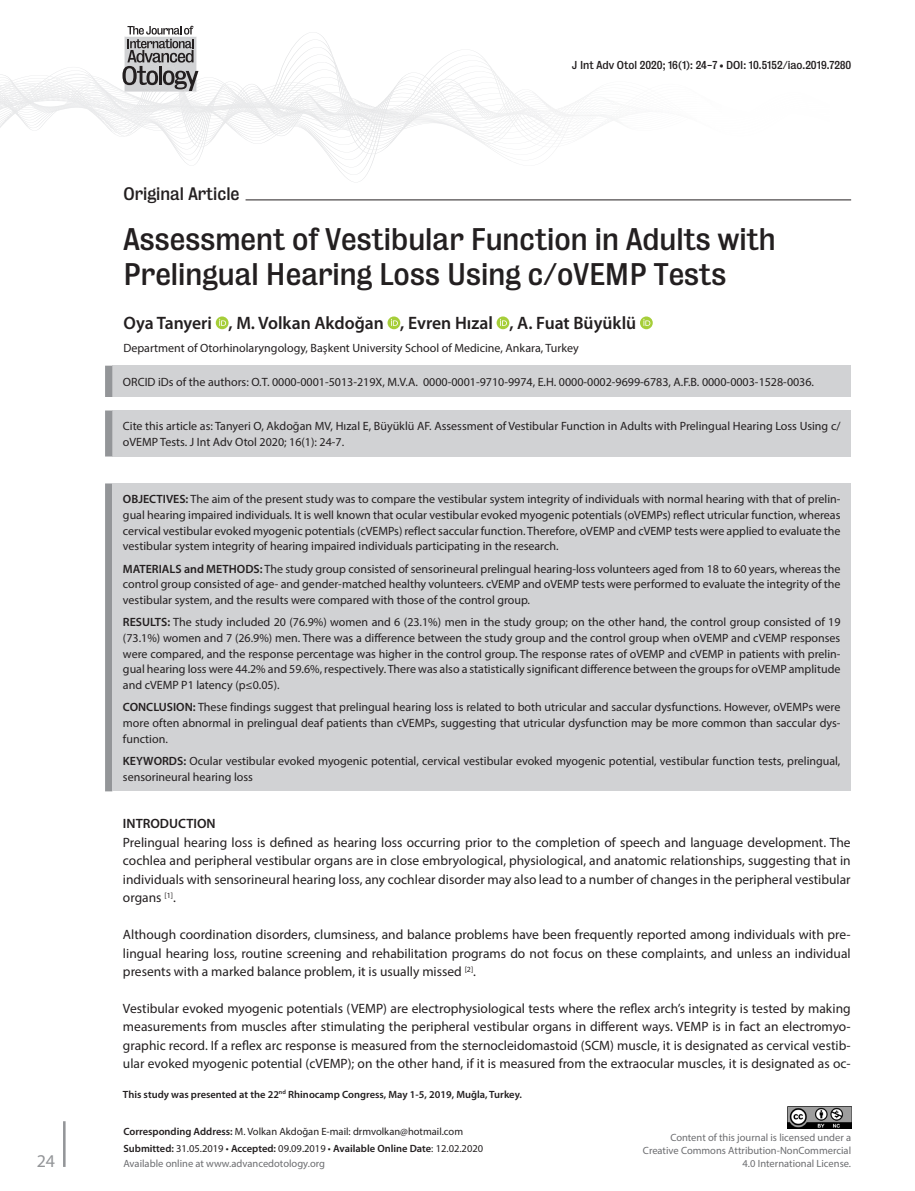
<style>
.page{position:relative;width:915px;height:1191px;background:#fff}
.page>*{position:absolute;margin:0;border:0;box-sizing:border-box;transform-origin:0 0}
.t1{font:28.5px/34.2px "Bureau Grot Five Three";color:#231f20}
.t2{font:600 18px "Myriad Pro";color:#231f20}
.t3{font:18px "Myriad Pro";color:#939598}
.t4{font:16.5px "Bureau Grot Five Three";color:#231f20}
.t5{font:13.5px/18.5px "Myriad Pro";color:#231f20;text-align:justify}
.t6{font:600 13.5px "Myriad Pro";color:#231f20}
.t7{font:12px/15.8px "Myriad Pro";color:#231f20;text-align:justify}
.t8{font:10.5px/12.8px "Myriad Pro";color:#6c6d70;text-align:right}
.t9{font:10.5px/17px "Myriad Pro";color:#231f20}
.t10{font:600 10.5px "Myriad Pro";color:#231f20}
.t11{font:10.5px "Bureau Grot Five Three";color:#231f20}
.s1{font-size:6px}
.s2{font-weight:600}
.s3{color:#222}
</style>
<div class="page">
<svg style="left:0;top:25px;width:613px;height:140px"></svg>
<hr style="left:245px;top:199px;width:605px;height:1px;background:#231f20">
<div style="left:105px;top:483px;width:7px;height:308px;background:#939598"></div>
<div style="left:112px;top:483px;width:738px;height:308px;background:#d1d2d4"></div>
<svg style="left:216px;top:316px;width:12px;height:13px"></svg>
<svg style="left:387px;top:316px;width:13px;height:13px"></svg>
<svg style="left:496px;top:316px;width:13px;height:13px"></svg>
<svg style="left:640px;top:316px;width:12px;height:13px"></svg>
<div style="left:112px;top:366px;width:738px;height:31px;background:#d1d2d4"></div>
<div style="left:105px;top:366px;width:7px;height:31px;background:#939598"></div>
<div style="left:112px;top:410px;width:738px;height:46px;background:#d1d2d4"></div>
<div style="left:105px;top:410px;width:7px;height:46px;background:#939598"></div>
<img style="left:787px;top:1106px;width:63px;height:22px">
<hr style="left:63px;top:1121px;width:3px;height:46px;background:#939598">
<p class="t11" style="left:571px;top:59px;width:281px">J Int Adv Otol 2020; 16(1): 24-7 <span class="s1">•</span> DOI: 10.5152/iao.2019.7280</p>
<h3 class="t4" style="left:123px;top:184px;width:118px">Original Article</h3>
<h1 class="t1" style="left:123px;top:222px;width:653px">Assessment of Vestibular Function in Adults with<br>Prelingual Hearing Loss Using c/oVEMP Tests</h1>
<h2 class="t2" style="left:123px;top:312px;width:514px">Oya Tanyeri , M. Volkan Akdoğan , Evren Hızal , A. Fuat Büyüklü</h2>
<p class="t7" style="left:123px;top:340px;width:456px">Department of Otorhinolaryngology, Başkent University School of Medicine, Ankara, Turkey</p>
<p class="t7" style="left:123px;top:373px;width:692px">ORCID iDs of the authors: O.T. 0000-0001-5013-219X, M.V.A. 0000-0001-9710-9974, E.H. 0000-0002-9699-6783, A.F.B. 0000-0003-1528-0036.</p>
<p class="t7" style="left:123px;top:418px;width:718px">Cite this article as: Tanyeri O, Akdoğan MV, Hızal E, Büyüklü AF. Assessment of Vestibular Function in Adults with Prelingual Hearing Loss Using c/ oVEMP Tests. J Int Adv Otol 2020; 16(1): 24-7.</p>
<p class="t7" style="left:123px;top:491px;width:718px"><span class="s2">OBJECTIVES:</span> The aim of the present study was to compare the vestibular system integrity of individuals with normal hearing with that of prelin&shy;gual hearing impaired individuals. It is well known that ocular vestibular evoked myogenic potentials (oVEMPs) reflect utricular function, whereas cervical vestibular evoked myogenic potentials (cVEMPs) reflect saccular function. Therefore, oVEMP and cVEMP tests were applied to evaluate the vestibular system integrity of hearing impaired individuals participating in the research.</p>
<p class="t7" style="left:123px;top:560px;width:718px"><span class="s2">MATERIALS and METHODS:</span> The study group consisted of sensorineural prelingual hearing-loss volunteers aged from 18 to 60 years, whereas the control group consisted of age- and gender-matched healthy volunteers. cVEMP and oVEMP tests were performed to evaluate the integrity of the vestibular system, and the results were compared with those of the control group.</p>
<p class="t7" style="left:123px;top:614px;width:719px"><span class="s2">RESULTS:</span> The study included 20 (76.9%) women and 6 (23.1%) men in the study group; on the other hand, the control group consisted of 19 (73.1%) women and 7 (26.9%) men. There was a difference between the study group and the control group when oVEMP and cVEMP responses were compared, and the response percentage was higher in the control group. The response rates of oVEMP and cVEMP in patients with prelin&shy;gual hearing loss were 44.2% and 59.6%, respectively. There was also a statistically significant difference between the groups for oVEMP amplitude and cVEMP P1 latency (p≤0.05).</p>
<p class="t7" style="left:123px;top:699px;width:718px"><span class="s2">CONCLUSION:</span> These findings suggest that prelingual hearing loss is related to both utricular and saccular dysfunctions. However, oVEMPs were more often abnormal in prelingual deaf patients than cVEMPs, suggesting that utricular dysfunction may be more common than saccular dys&shy;function.</p>
<p class="t7" style="left:123px;top:753px;width:718px"><span class="s2">KEYWORDS:</span> Ocular vestibular evoked myogenic potential, cervical vestibular evoked myogenic potential, vestibular function tests, prelingual, sensorineural hearing loss</p>
<p class="t6" style="left:123px;top:815px;width:94px">INTRODUCTION</p>
<p class="t5" style="left:123px;top:833px;width:729px">Prelingual hearing loss is defined as hearing loss occurring prior to the completion of speech and language development. The cochlea and peripheral vestibular organs are in close embryological, physiological, and anatomic relationships, suggesting that in individuals with sensorineural hearing loss, any cochlear disorder may also lead to a number of changes in the peripheral vestibular organs <sup>[1]</sup>.</p>
<p class="t5" style="left:123px;top:925px;width:729px">Although coordination disorders, clumsiness, and balance problems have been frequently reported among individuals with pre&shy;lingual hearing loss, routine screening and rehabilitation programs do not focus on these complaints, and unless an individual presents with a marked balance problem, it is usually missed <sup>[2]</sup>.</p>
<p class="t5" style="left:123px;top:999px;width:729px">Vestibular evoked myogenic potentials (VEMP) are electrophysiological tests where the reflex arch’s integrity is tested by making measurements from muscles after stimulating the peripheral vestibular organs in different ways. VEMP is in fact an electromyo&shy;graphic record. If a reflex arc response is measured from the sternocleidomastoid (SCM) muscle, it is designated as <span class="s3">cervical vestib&shy;ular evoked myogenic potential (</span>cVEMP); on the other hand, if it is measured from the extraocular muscles, it is designated as <span class="s3">oc-</span></p>
<p class="t10" style="left:123px;top:1087px;width:400px">This study was presented at the 22<sup>nd</sup> Rhinocamp Congress, May 1-5, 2019, Muğla, Turkey.</p>
<p class="t9" style="left:123px;top:1122px;width:361px"><span class="s2">Corresponding Address:</span> M. Volkan Akdoğan E-mail: drmvolkan@hotmail.com<br><span class="s2">Submitted:</span> 31.05.2019 • <span class="s2">Accepted:</span> 09.09.2019 • <span class="s2">Available Online Date</span>: 12.02.2020</p>
<p class="t8" style="left:123px;top:1156px;width:203px">Available online at www.advancedotology.org</p>
<p class="t8" style="left:642px;top:1131px;width:210px">Content of this journal is licensed under a<br>Creative Commons Attribution-NonCommercial</p>
<h2 class="t3" style="left:37px;top:1149px;width:20px">24</h2>
<p class="t8" style="left:742px;top:1156px;width:110px">4.0 International License.</p>
</div>
